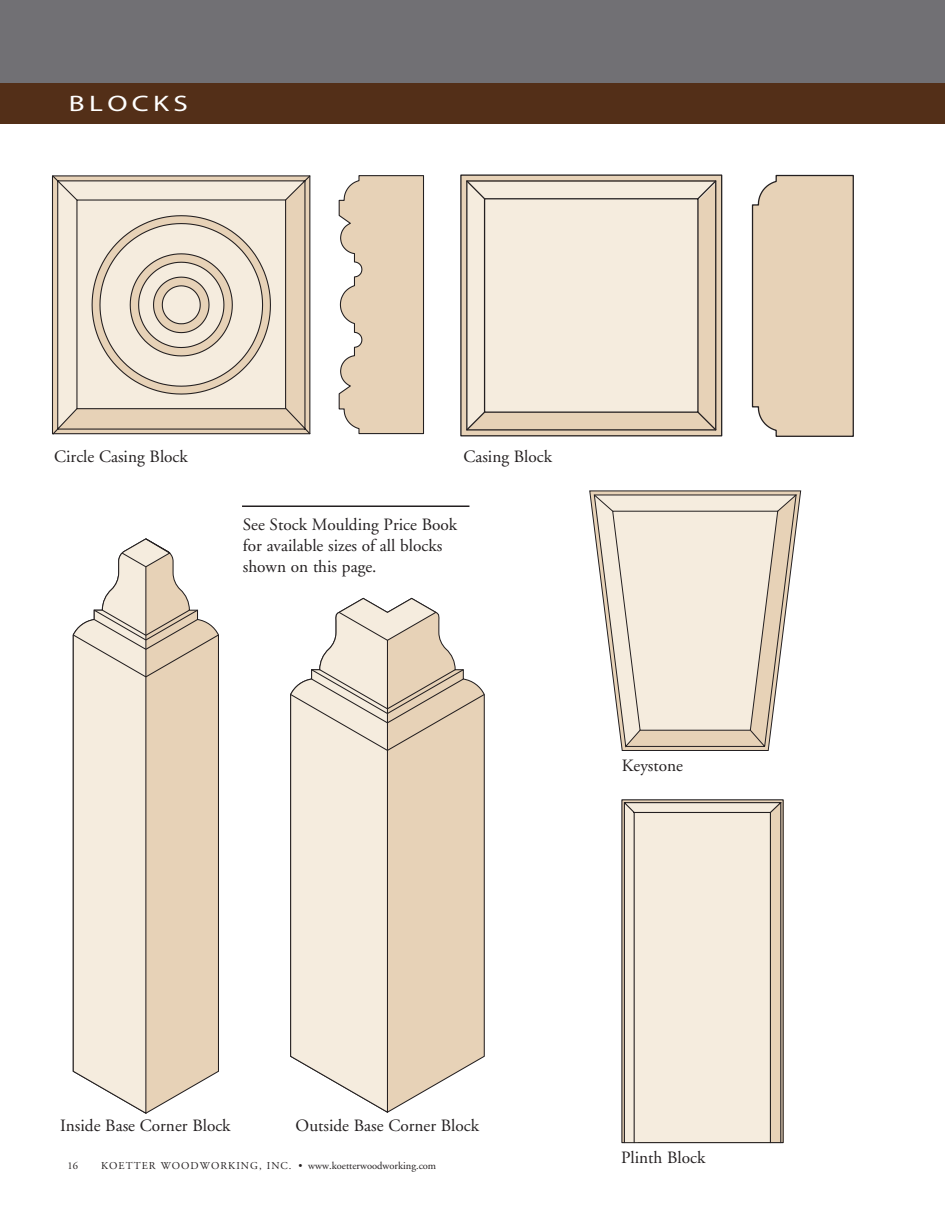
<style>
.page{position:relative;width:945px;height:1215px;background:#fff}
.page>*{position:absolute;margin:0;border:0;box-sizing:border-box;transform-origin:0 0}
.t1{font:22.5px "Myriad";letter-spacing:.15em;color:#fff;scale:1.3 1}
.t2{font:17.25px/20.7px "Adobe Garamond";color:#231f20}
.t3{font:10.5px "Adobe Garamond";color:#231f20}
</style>
<div class="page">
<div style="left:0;top:0;width:945px;height:91px;background:#717074"></div>
<div style="left:0;top:83px;width:945px;height:40px;background:#532f18"></div>
<div style="left:171px;top:678px;width:48px;height:422px;background:#e7d2b7"></div>
<svg style="left:72px;top:678px;width:99px;height:436px;background:#ece1d1"></svg>
<svg style="left:72px;top:538px;width:147px;height:140px"></svg>
<svg style="left:438px;top:752px;width:47px;height:332px;background:#e3cfb6"></svg>
<svg style="left:290px;top:597px;width:148px;height:516px;background:#ede1d1"></svg>
<svg style="left:290px;top:611px;width:195px;height:141px"></svg>
<svg style="left:52px;top:175px;width:259px;height:260px;background:#dacdbc"></svg>
<svg style="left:338px;top:175px;width:87px;height:260px;background:#e2d0ba"></svg>
<svg style="left:91px;top:215px;width:181px;height:180px;background:#e5d9c9"></svg>
<hr style="left:242px;top:506px;width:227px;height:1px;background:#231f20">
<div style="left:461px;top:175px;width:261px;height:261px;background:#e7d2b7"></div>
<div style="left:460px;top:174px;width:262px;height:262px;border:1px solid #231f20"></div>
<svg style="left:468px;top:180px;width:249px;height:251px"></svg>
<div style="left:484px;top:198px;width:215px;height:215px;background:#f5ecde;border:1px solid #231f20"></div>
<div style="left:466px;top:180px;width:250px;height:251px;border:1px solid #231f20"></div>
<svg style="left:751px;top:174px;width:103px;height:263px;background:#e1cdb4"></svg>
<svg style="left:589px;top:490px;width:213px;height:261px"></svg>
<svg style="left:593px;top:494px;width:204px;height:254px;background:#ece3d5"></svg>
<div style="left:621px;top:799px;width:163px;height:344px;border:1px solid #231f20"></div>
<svg style="left:623px;top:801px;width:159px;height:342px;background:#ece2d4"></svg>
<p class="t1" style="left:69px;top:93px;width:93px">BLOCKS</p>
<p class="t2" style="left:54px;top:446px;width:135px">Circle Casing Block</p>
<p class="t2" style="left:463px;top:446px;width:90px">Casing Block</p>
<p class="t2" style="left:243px;top:515px;width:216px">See Stock Moulding Price Book for available sizes of all blocks shown on this page.</p>
<p class="t2" style="left:622px;top:756px;width:63px">Keystone</p>
<p class="t2" style="left:60px;top:1116px;width:172px">Inside Base Corner Block</p>
<p class="t2" style="left:296px;top:1116px;width:185px">Outside Base Corner Block</p>
<p class="t3" style="left:68px;top:1160px;width:12px">16</p>
<p class="t3" style="left:101px;top:1160px;width:337px">KOETTER WOODWORKING, INC. • www.koetterwoodworking.com</p>
<p class="t2" style="left:621px;top:1148px;width:86px">Plinth Block</p>
</div>
